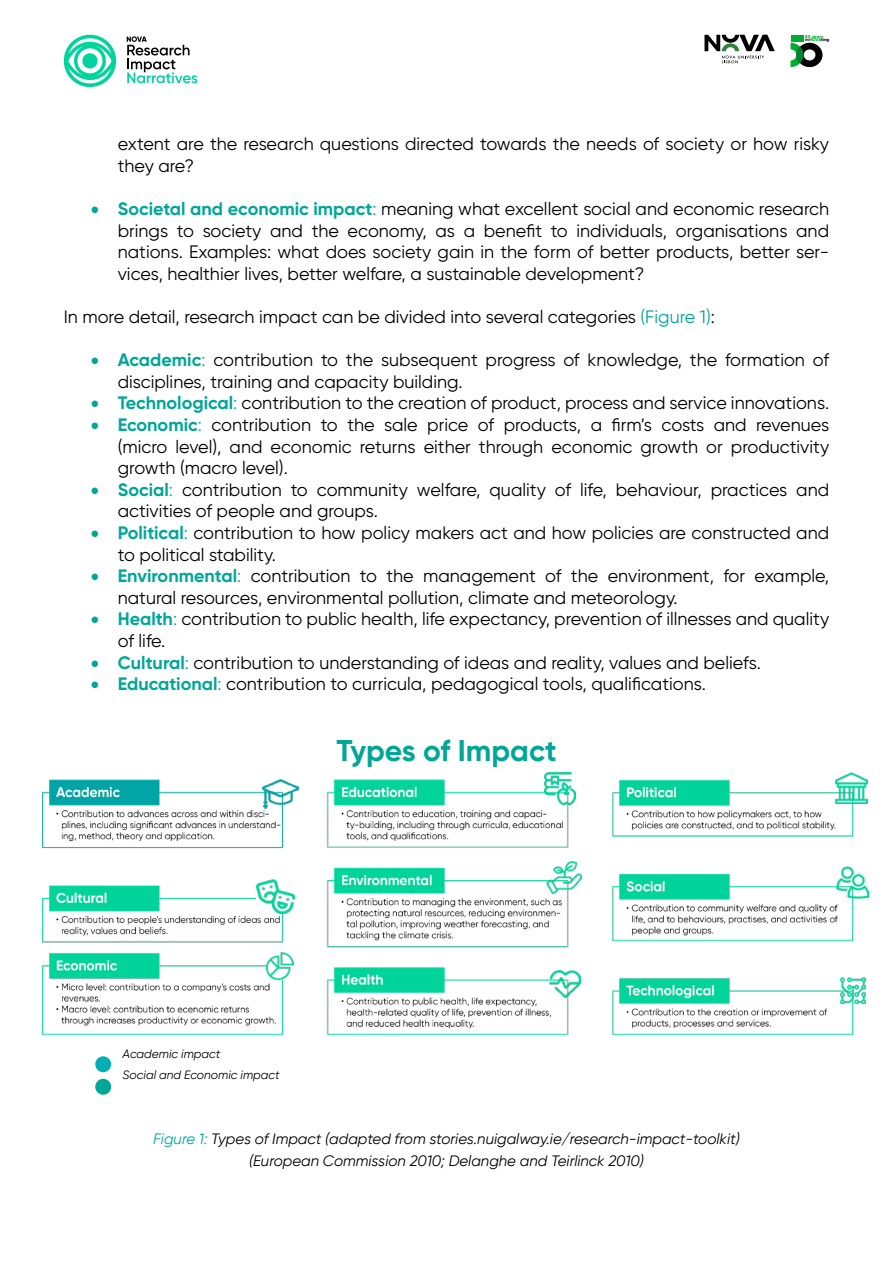
<style>
.page{position:relative;width:893px;height:1263px;background:#fff}
.page>*{position:absolute;margin:0;border:0;box-sizing:border-box;transform-origin:0 0}
.t1{font:700 30px "Gilroy";color:#00a698}
.t2{font:18px/21.6px "Gilroy";color:#000}
.t3{font:italic 15px/21.6px "Gilroy";color:#000;text-align:center}
.t4{font:italic 12px/21.6px "Gilroy";color:#000}
.t5{font:800 4.2px/3.6px "Gilroy";color:#00ad2e;scale:1.07 1}
.s1{color:#000}
.s2{color:#00a698}
.s3{font-weight:700;color:#00a698}
</style>
<div class="page">
<div style="left:791px;top:35px;width:12px;height:6px;background:#00ad2e"></div>
<svg style="left:790px;top:43px;width:32px;height:24px"></svg>
<svg style="left:704px;top:35px;width:71px;height:28px"></svg>
<svg style="left:127px;top:36px;width:70px;height:47px"></svg>
<svg style="left:63px;top:34px;width:53px;height:53px"></svg>
<img style="left:42px;top:772px;width:829px;height:264px">
<div style="left:95px;top:1056px;width:16px;height:16px;background:#00b0b5;border-radius:50%"></div>
<div style="left:95px;top:1079px;width:16px;height:16px;background:#00a698;border-radius:50%"></div>
<img style="left:257px;top:879px;width:38px;height:34px">
<img style="left:267px;top:953px;width:26px;height:26px">
<p class="t5" style="left:805px;top:35px;width:24px">50 years <span class="s1">in</span>NOVA<span class="s1">ting</span></p>
<p class="t2" style="left:118px;top:133px;width:713px">extent are the research questions directed towards the needs of society or how risky they are?</p>
<p class="t2" style="left:118px;top:198px;width:713px;text-align:justify;text-indent:-27px"><span class="s2">•</span> <span class="s3">Societal and economic impact</span><span class="s2">:</span> meaning what excellent social and economic research brings to society and the economy, as a benefit to individuals, organisations and nations. Examples: what does society gain in the form of better products, better ser&shy;vices, healthier lives, better welfare, a sustainable development?</p>
<p class="t2" style="left:64px;top:306px;width:653px">In more detail, research impact can be divided into several categories <span class="s2">(Figure 1)</span>:</p>
<p class="t2" style="left:118px;top:349px;width:713px;text-indent:-27px"><span class="s2">•</span> <span class="s3">Academic</span><span class="s2">:</span> contribution to the subsequent progress of knowledge, the formation of disciplines, training and capacity building.</p>
<p class="t2" style="left:91px;top:392px;width:740px"><span class="s2">•</span> <span class="s3">Technological</span><span class="s2">:</span> contribution to the creation of product, process and service innovations.</p>
<p class="t2" style="left:118px;top:414px;width:713px;text-align:justify;text-indent:-27px"><span class="s2">•</span> <span class="s3">Economic</span><span class="s2">:</span> contribution to the sale price of products, a firm’s costs and revenues (micro level), and economic returns either through economic growth or productivity growth (macro level).</p>
<p class="t2" style="left:118px;top:479px;width:713px;text-indent:-27px"><span class="s2">•</span> <span class="s3">Social</span><span class="s2">:</span> contribution to community welfare, quality of life, behaviour, practices and activities of people and groups.</p>
<p class="t2" style="left:118px;top:522px;width:713px;text-indent:-27px"><span class="s2">•</span> <span class="s3">Political</span><span class="s2">:</span> contribution to how policy makers act and how policies are constructed and to political stability.</p>
<p class="t2" style="left:118px;top:565px;width:713px;text-indent:-27px"><span class="s2">•</span> <span class="s3">Environmental</span><span class="s2">:</span> contribution to the management of the environment, for example, natural resources, environmental pollution, climate and meteorology.</p>
<p class="t2" style="left:118px;top:608px;width:713px;text-indent:-27px"><span class="s2">•</span> <span class="s3">Health</span><span class="s2">:</span> contribution to public health, life expectancy, prevention of illnesses and quality of life.</p>
<p class="t2" style="left:91px;top:651px;width:672px"><span class="s2">•</span> <span class="s3">Cultural</span><span class="s2">:</span> contribution to understanding of ideas and reality, values and beliefs.</p>
<p class="t2" style="left:91px;top:673px;width:617px"><span class="s2">•</span> <span class="s3">Educational</span><span class="s2">:</span> contribution to curricula, pedagogical tools, qualifications.</p>
<h1 class="t1" style="left:336px;top:732px;width:222px">Types of Impact</h1>
<p class="t4" style="left:123px;top:1042px;width:159px">Academic impact<br>Social and Economic impact</p>
<p class="t3" style="left:153px;top:1128px;width:588px"><span class="s2">Figure 1:</span> Types of Impact (adapted from stories.nuigalway.ie/research-impact-toolkit) (European Commission 2010; Delanghe and Teirlinck 2010)</p>
</div>
